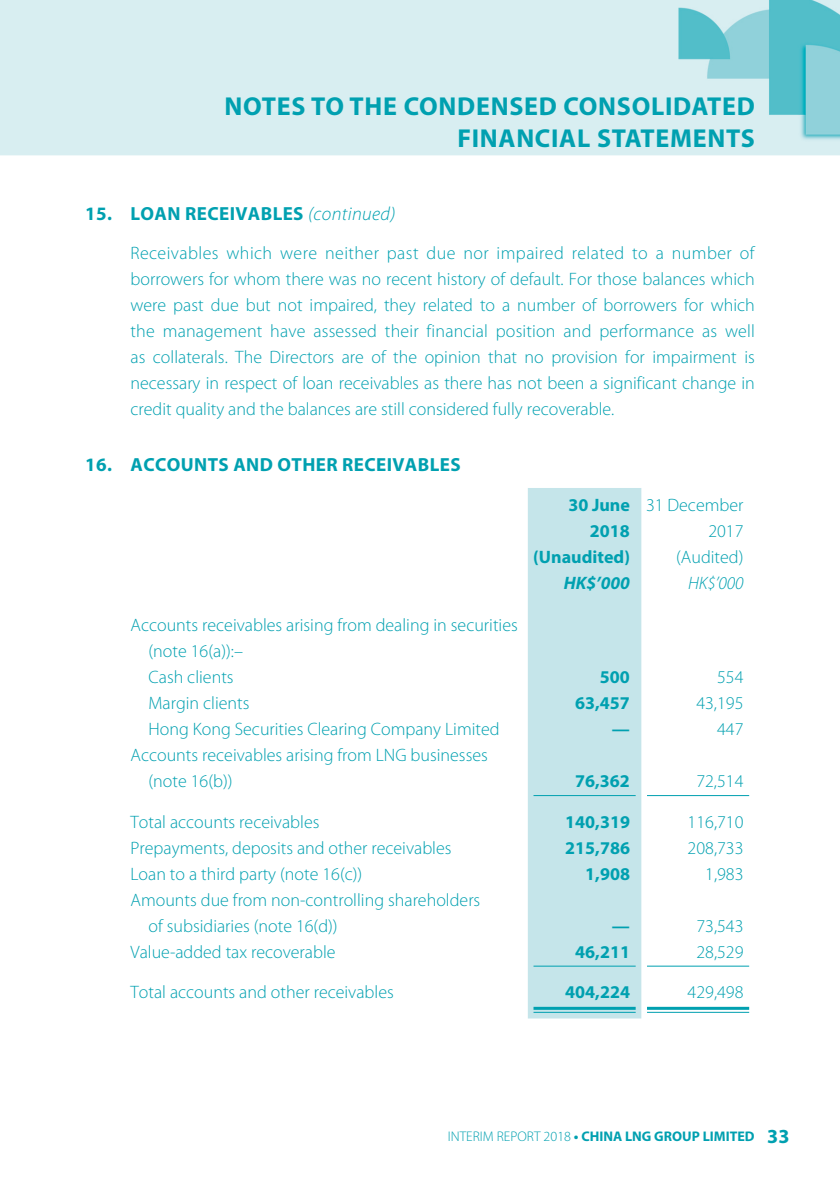
<style>
.page{position:relative;width:840px;height:1191px;background:#fff}
.page>*{position:absolute;margin:0;border:0;box-sizing:border-box;transform-origin:0 0}
.t1{font:700 26px/32px "Myriad Pro";letter-spacing:.025em;color:#00a0b0;text-align:right}
.t2{font:700 19px "Myriad Pro";letter-spacing:.02em;color:#00a0b0}
.t3{font:300 18px/26px "Myriad Pro";color:#00a0b0}
.t4{font:700 18px/26px "Myriad Pro";color:#00a0b0;text-align:right}
.t5{font:italic 700 18px "Myriad Pro";color:#00a0b0}
.t6{font:italic 300 18px "Myriad Pro";color:#00a0b0}
.t7{font:700 14px "Myriad Pro";color:#00a0b0}
.s1{font-weight:300;font-style:italic}
.s2{font-weight:300}
.s3{font-size:20px}
</style>
<div class="page">
<img style="left:0;top:0;width:839px;height:1019px">
<div style="left:527px;top:488px;width:114px;height:530px;background:#c5e5ea"></div>
<hr style="left:533px;top:795px;width:102px;height:1px;background:#00a0b0">
<hr style="left:646px;top:795px;width:102px;height:1px;background:#00a0b0">
<hr style="left:533px;top:965px;width:102px;height:1px;background:#00a0b0">
<hr style="left:646px;top:965px;width:102px;height:1px;background:#00a0b0">
<hr style="left:533px;top:1006px;width:102px;height:3px;background:#00a0b0">
<hr style="left:533px;top:1011px;width:102px;height:1px;background:#00a0b0">
<hr style="left:646px;top:1006px;width:102px;height:3px;background:#00a0b0">
<hr style="left:646px;top:1011px;width:102px;height:1px;background:#00a0b0">
<h1 class="t1" style="left:224px;top:90px;width:531px">NOTES TO THE CONDENSED CONSOLIDATED<br>FINANCIAL STATEMENTS</h1>
<p class="t2" style="left:85px;top:201px;width:311px">15. LOAN RECEIVABLES <span class="s1">(continued)</span></p>
<p class="t3" style="left:130px;top:241px;width:625px;text-align:justify">Receivables which were neither past due nor impaired related to a number of borrowers for whom there was no recent history of default. For those balances which were past due but not impaired, they related to a number of borrowers for which the management have assessed their financial position and performance as well as collaterals. The Directors are of the opinion that no provision for impairment is necessary in respect of loan receivables as there has not been a significant change in credit quality and the balances are still considered fully recoverable.</p>
<p class="t2" style="left:85px;top:452px;width:377px">16. ACCOUNTS AND OTHER RECEIVABLES</p>
<p class="t4" style="left:568px;top:491px;width:63px">30 June<br>2018</p>
<p class="t3" style="left:645px;top:492px;width:99px;text-align:right">31 December<br>2017</p>
<p class="t4" style="left:533px;top:543px;width:98px">(Unaudited)</p>
<p class="t3" style="left:675px;top:544px;width:69px">(Audited)</p>
<p class="t5" style="left:563px;top:571px;width:68px">HK$’000</p>
<p class="t6" style="left:687px;top:573px;width:57px">HK$’000</p>
<p class="t3" style="left:148px;top:612px;width:370px;text-indent:-18px">Accounts receivables arising from dealing in securities (note 16(a)):–<br>Cash clients</p>
<p class="t4" style="left:599px;top:663px;width:31px">500</p>
<p class="t3" style="left:716px;top:664px;width:28px">554</p>
<p class="t3" style="left:148px;top:690px;width:102px">Margin clients</p>
<p class="t4" style="left:575px;top:689px;width:56px">63,457</p>
<p class="t3" style="left:696px;top:690px;width:49px">43,195</p>
<p class="t3" style="left:148px;top:716px;width:352px">Hong Kong Securities Clearing Company Limited</p>
<p class="t4" style="left:611px;top:715px;width:19px">—</p>
<p class="t3" style="left:716px;top:716px;width:28px">447</p>
<p class="t3" style="left:148px;top:742px;width:340px;text-indent:-18px">Accounts receivables arising from LNG businesses (note 16(b))</p>
<p class="t4" style="left:575px;top:767px;width:56px">76,362</p>
<p class="t3" style="left:696px;top:768px;width:49px">72,514</p>
<p class="t3" style="left:130px;top:809px;width:190px">Total accounts receivables</p>
<p class="t4" style="left:565px;top:808px;width:66px">140,319</p>
<p class="t3" style="left:687px;top:809px;width:57px">116,710</p>
<p class="t3" style="left:130px;top:835px;width:322px">Prepayments, deposits and other receivables</p>
<p class="t4" style="left:565px;top:834px;width:66px">215,786</p>
<p class="t3" style="left:687px;top:835px;width:57px">208,733</p>
<p class="t3" style="left:130px;top:861px;width:233px">Loan to a third party (note 16(c))</p>
<p class="t4" style="left:585px;top:860px;width:46px">1,908</p>
<p class="t3" style="left:704px;top:861px;width:40px">1,983</p>
<p class="t3" style="left:148px;top:887px;width:333px;text-indent:-18px">Amounts due from non-controlling shareholders of subsidiaries (note 16(d))</p>
<p class="t4" style="left:611px;top:912px;width:19px">—</p>
<p class="t3" style="left:696px;top:913px;width:49px">73,543</p>
<p class="t3" style="left:130px;top:939px;width:206px">Value-added tax recoverable</p>
<p class="t4" style="left:575px;top:938px;width:56px">46,211</p>
<p class="t3" style="left:696px;top:939px;width:49px">28,529</p>
<p class="t3" style="left:130px;top:979px;width:265px">Total accounts and other receivables</p>
<p class="t4" style="left:565px;top:978px;width:66px">404,224</p>
<p class="t3" style="left:687px;top:979px;width:57px">429,498</p>
<p class="t7" style="left:447px;top:1127px;width:343px"><span class="s2">INTERIM REPORT 2018</span> • CHINA LNG GROUP LIMITED <span class="s3">33</span></p>
</div>
